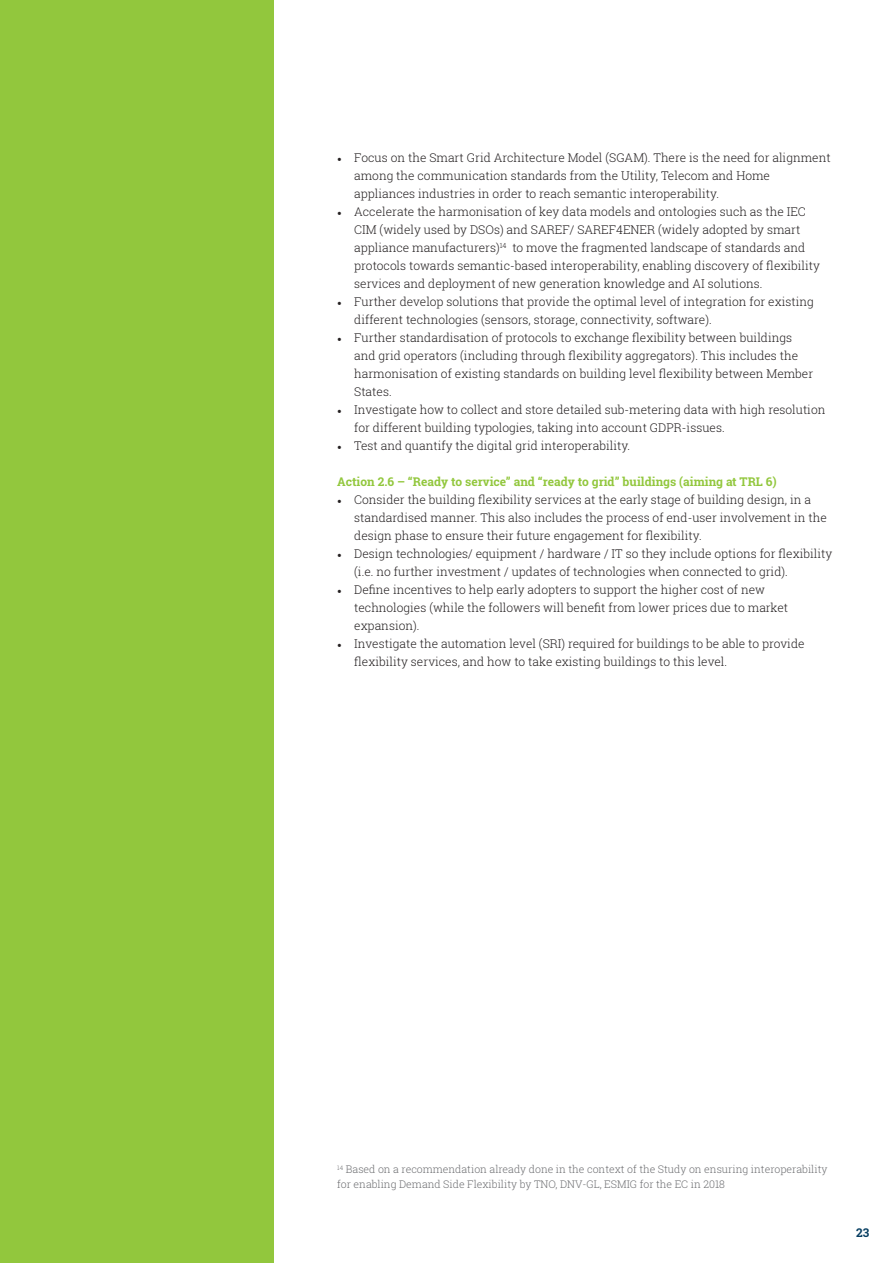
<style>
.page{position:relative;width:893px;height:1263px;background:#fff}
.page>*{position:absolute;margin:0;border:0;box-sizing:border-box;transform-origin:0 0}
.t1{font:300 12px/18px "Roboto Slab";color:#231f20}
.t2{font:700 12px "Roboto Slab";color:#92c73d}
.t3{font:700 12px "Roboto Slab";color:#094063}
.t4{font:300 10.5px/15px "Roboto Slab";color:#6d6e71}
.s1{font-family:"Minion Pro";font-weight:400}
</style>
<div class="page">
<div style="left:0;top:0;width:273px;height:1263px;background:#92c73d"></div>
<p class="t1" style="left:354px;top:148px;width:478px;text-indent:-17px"><span class="s1">•</span> Focus on the Smart Grid Architecture Model (SGAM). There is the need for alignment among the communication standards from the Utility, Telecom and Home appliances industries in order to reach semantic interoperability.</p>
<p class="t1" style="left:354px;top:204px;width:467px;text-indent:-17px"><span class="s1">•</span> Accelerate the harmonisation of key data models and ontologies such as the IEC CIM (widely used by DSOs) and SAREF/ SAREF4ENER (widely adopted by smart appliance manufacturers)<sup>14</sup> to move the fragmented landscape of standards and protocols towards semantic-based interoperability, enabling discovery of flexibility services and deployment of new generation knowledge and AI solutions.</p>
<p class="t1" style="left:354px;top:292px;width:461px;text-indent:-17px"><span class="s1">•</span> Further develop solutions that provide the optimal level of integration for existing different technologies (sensors, storage, connectivity, software).</p>
<p class="t1" style="left:354px;top:328px;width:460px;text-indent:-17px"><span class="s1">•</span> Further standardisation of protocols to exchange flexibility between buildings and grid operators (including through flexibility aggregators). This includes the harmonisation of existing standards on building level flexibility between Member States.</p>
<p class="t1" style="left:354px;top:400px;width:473px;text-indent:-17px"><span class="s1">•</span> Investigate how to collect and store detailed sub-metering data with high resolution for different building typologies, taking into account GDPR-issues.</p>
<p class="t1" style="left:337px;top:436px;width:295px"><span class="s1">•</span> Test and quantify the digital grid interoperability.</p>
<p class="t2" style="left:337px;top:473px;width:441px">Action 2.6 – “Ready to service” and “ready to grid” buildings (aiming at TRL 6)</p>
<p class="t1" style="left:354px;top:490px;width:474px;text-indent:-17px"><span class="s1">•</span> Consider the building flexibility services at the early stage of building design, in a standardised manner. This also includes the process of end-user involvement in the design phase to ensure their future engagement for flexibility.</p>
<p class="t1" style="left:354px;top:544px;width:480px;text-indent:-17px"><span class="s1">•</span> Design technologies/ equipment / hardware / IT so they include options for flexibility (i.e. no further investment / updates of technologies when connected to grid).</p>
<p class="t1" style="left:354px;top:580px;width:436px;text-indent:-17px"><span class="s1">•</span> Define incentives to help early adopters to support the higher cost of new technologies (while the followers will benefit from lower prices due to market expansion).</p>
<p class="t1" style="left:354px;top:634px;width:452px;text-indent:-17px"><span class="s1">•</span> Investigate the automation level (SRI) required for buildings to be able to provide flexibility services, and how to take existing buildings to this level.</p>
<p class="t4" style="left:337px;top:1161px;width:492px"><sup>14</sup> Based on a recommendation already done in the context of the Study on ensuring interoperability for enabling Demand Side Flexibility by TNO, DNV-GL, ESMIG for the EC in 2018</p>
<p class="t3" style="left:856px;top:1227px;width:15px">23</p>
</div>
